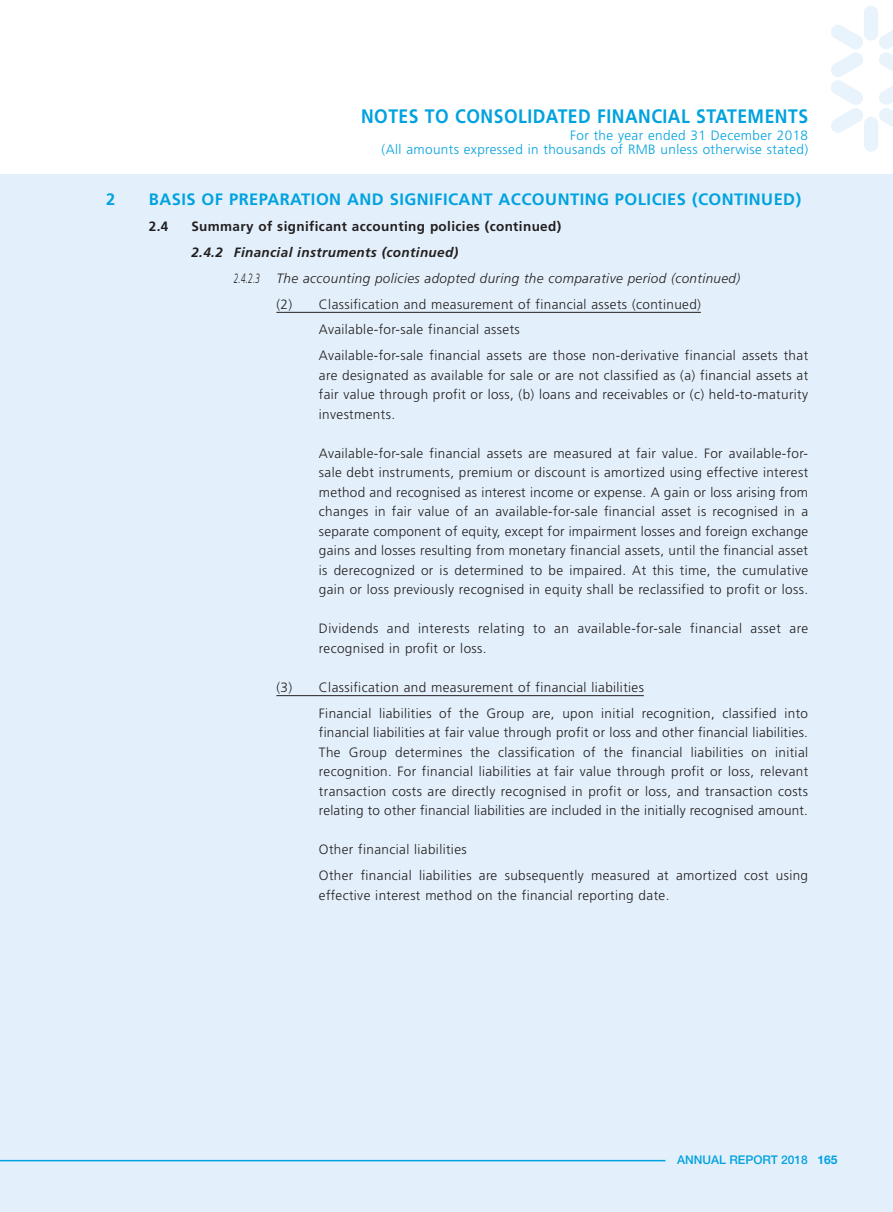
<style>
.page{position:relative;width:893px;height:1212px;background:#fff}
.page>*{position:absolute;margin:0;border:0;box-sizing:border-box;transform-origin:0 0}
.t1{font:700 19.5px "Frutiger LT Std";letter-spacing:.03em;color:#00a2df;scale:.9 1}
.t2{font:700 16.5px "Frutiger LT Std";letter-spacing:.03em;color:#00a2df}
.t3{font:300 13.5px/19.5px "Frutiger LT Std";letter-spacing:.03em;color:#231f20}
.t4{font:300 13.5px/13.5px "Frutiger LT Std";letter-spacing:.03em;color:#00a2df;text-align:right}
.t5{font:italic 300 13.5px "Frutiger LT Std";letter-spacing:.03em;color:#231f20;scale:.6 1}
.t6{font:700 13.5px "Frutiger LT Std";letter-spacing:.03em;color:#231f20}
.t7{font:italic 700 13.5px "Frutiger LT Std";letter-spacing:.03em;color:#231f20}
.t8{font:500 12px "Helvetica Neue LT Std";color:#00a2df}
.s1{font-weight:700}
</style>
<div class="page">
<div style="left:0;top:174px;width:893px;height:1038px;background:#e3f0fb"></div>
<hr style="left:0;top:1160px;width:665px;height:1px;background:#00a2df">
<div style="left:864px;top:6px;width:14px;height:35px;background:#e3f0fb;border-radius:7px"></div>
<svg style="left:831px;top:25px;width:32px;height:108px"></svg>
<div style="left:864px;top:117px;width:14px;height:35px;background:#e3f0fb;border-radius:7px"></div>
<svg style="left:879px;top:30px;width:14px;height:97px"></svg>
<hr style="left:276px;top:312px;width:425px;height:1px;background:#231f20">
<hr style="left:276px;top:695px;width:368px;height:1px;background:#231f20">
<h1 class="t1" style="left:361px;top:104px;width:498px">NOTES TO CONSOLIDATED FINANCIAL STATEMENTS</h1>
<p class="t4" style="left:382px;top:129px;width:428px">For the year ended 31 December 2018<br>(All amounts expressed in thousands of RMB unless otherwise stated)</p>
<p class="t2" style="left:106px;top:190px;width:11px">2</p>
<p class="t2" style="left:149px;top:190px;width:561px">BASIS OF PREPARATION AND SIGNIFICANT ACCOUNTING POLICIES (continued</p>
<p class="t2" style="left:796px;top:190px;width:7px">)</p>
<p class="t6" style="left:149px;top:218px;width:21px">2.4</p>
<p class="t6" style="left:191px;top:218px;width:371px">Summary of significant accounting policies (continued)</p>
<p class="t7" style="left:191px;top:244px;width:268px">2.4.2 Financial instruments (continued)</p>
<p class="t5" style="left:234px;top:270px;width:845px">2.4.2.3 The accounting policies adopted during the comparative period (continued)</p>
<p class="t3" style="left:319px;top:291px;width:491px;line-height:26px;text-indent:-43px">(2) Classification and measurement of financial assets (continued)<br>Available-for-sale financial assets<br>Available-for-sale financial assets are those non-derivative financial assets that</p>
<p class="t3" style="left:319px;top:366px;width:491px;text-align:justify">are designated as available for sale or are not classified as (a) financial assets at fair value through profit or loss, (b) loans and receivables or (c) held-to-maturity investments.</p>
<p class="t3" style="left:319px;top:444px;width:491px;text-align:justify">Available-for-sale financial assets are measured at fair value. For available-for&shy;sale debt instruments, premium or discount is amortized using effective interest method and recognised as interest income or expense. A gain or loss arising from changes in fair value of an available-for-sale financial asset is recognised in a separate component of equity, except for impairment losses and foreign exchange gains and losses resulting from monetary financial assets, until the financial asset is derecognized or is determined to be impaired. At this time, the cumulative gain or loss previously recognised in equity shall be reclassified to profit or loss.</p>
<p class="t3" style="left:319px;top:619px;width:491px">Dividends and interests relating to an available-for-sale financial asset are recognised in profit or loss.</p>
<p class="t3" style="left:319px;top:674px;width:491px;line-height:26px;text-indent:-43px">(3) Classification and measurement of financial liabilities<br>Financial liabilities of the Group are, upon initial recognition, classified into</p>
<p class="t3" style="left:319px;top:723px;width:491px;text-align:justify">financial liabilities at fair value through profit or loss and other financial liabilities.<br>The Group determines the classification of the financial liabilities on initial recognition. For financial liabilities at fair value through profit or loss, relevant transaction costs are directly recognised in profit or loss, and transaction costs relating to other financial liabilities are included in the initially recognised amount.</p>
<p class="t3" style="left:319px;top:837px;width:491px;line-height:26px">Other financial liabilities<br>Other financial liabilities are subsequently measured at amortized cost using</p>
<p class="t3" style="left:319px;top:885px;width:352px">effective interest method on the financial reporting date.</p>
<p class="t8" style="left:677px;top:1153px;width:162px">ANNUAL REPORT 2018 <span class="s1">165</span></p>
</div>
